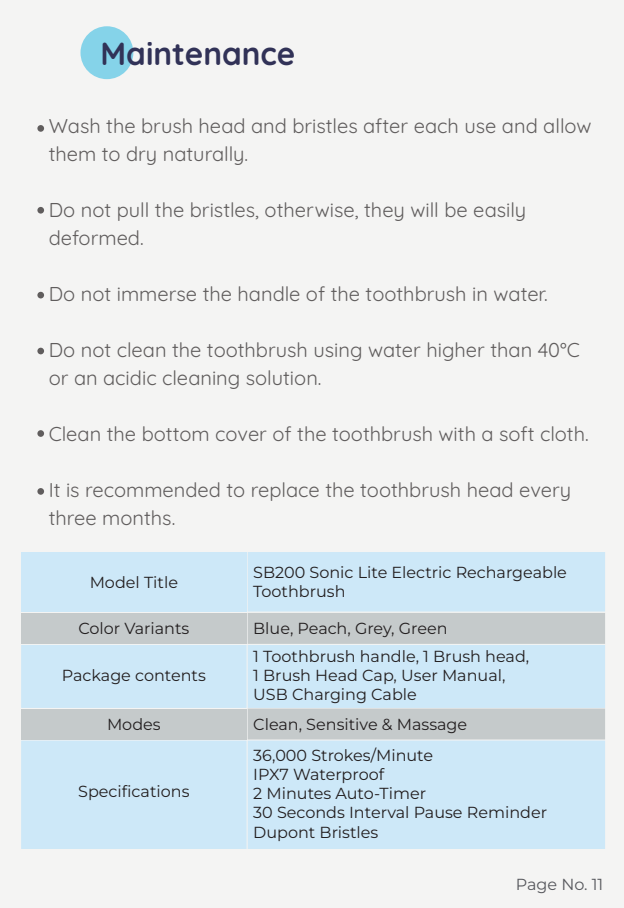
<style>
.page{position:relative;width:624px;height:908px;background:#fff}
.page>*{position:absolute;margin:0;border:0;box-sizing:border-box;transform-origin:0 0}
.t1{font:700 32px "Quicksand";color:#313257}
.t2{font:20px/28px "Quicksand";color:#605d5d}
.t3{font:100 16px/19.2px "Montserrat";color:#231f20}
.t4{font:100 16px "Montserrat";color:#57585d}
</style>
<div class="page">
<div style="left:0;top:0;width:624px;height:907px;background:#f4f4f3"></div>
<div style="left:80px;top:26px;width:53px;height:53px;background:#85d3e9;border-radius:50%"></div>
<div style="left:37px;top:125px;width:7px;height:7px;background:#605d5d;border-radius:50%"></div>
<div style="left:37px;top:207px;width:7px;height:6px;background:#605d5d;border-radius:50%"></div>
<div style="left:37px;top:292px;width:7px;height:6px;background:#605d5d;border-radius:50%"></div>
<div style="left:37px;top:347px;width:7px;height:7px;background:#605d5d;border-radius:50%"></div>
<div style="left:37px;top:430px;width:7px;height:6px;background:#605d5d;border-radius:50%"></div>
<div style="left:37px;top:488px;width:7px;height:6px;background:#605d5d;border-radius:50%"></div>
<div style="left:21px;top:740px;width:225px;height:108px;background:#cde8f8"></div>
<svg style="left:21px;top:552px;width:584px;height:187px;background:#cbdee9"></svg>
<div style="left:248px;top:740px;width:357px;height:108px;background:#cde8f8"></div>
<h1 class="t1" style="left:100px;top:29px;width:196px">Maintenance</h1>
<p class="t2" style="left:49px;top:110px;width:544px">Wash the brush head and bristles after each use and allow them to dry naturally.</p>
<p class="t2" style="left:49px;top:194px;width:479px">Do not pull the bristles, otherwise, they will be easily deformed.</p>
<p class="t2" style="left:49px;top:278px;width:500px">Do not immerse the handle of the toothbrush in water.</p>
<p class="t2" style="left:49px;top:334px;width:532px">Do not clean the toothbrush using water higher than 40°C or an acidic cleaning solution.</p>
<p class="t2" style="left:49px;top:418px;width:541px">Clean the bottom cover of the toothbrush with a soft cloth.</p>
<p class="t2" style="left:49px;top:474px;width:524px">It is recommended to replace the toothbrush head every three months.</p>
<p class="t3" style="left:90px;top:572px;width:90px">Model Title</p>
<p class="t3" style="left:253px;top:562px;width:315px">SB200 Sonic Lite Electric Rechargeable<br>Toothbrush</p>
<p class="t3" style="left:253px;top:614px;width:277px;line-height:27.6px">Blue, Peach, Grey, Green<br>1 Toothbrush handle, 1 Brush head,</p>
<p class="t3" style="left:253px;top:665px;width:254px">1 Brush Head Cap, User Manual,<br>USB Charging Cable</p>
<p class="t3" style="left:253px;top:708px;width:215px;line-height:30.8px">Clean, Sensitive &amp; Massage<br>36,000 Strokes/Minute</p>
<p class="t3" style="left:253px;top:764px;width:295px">IPX7 Waterproof<br>2 Minutes Auto-Timer<br>30 Seconds Interval Pause Reminder<br>Dupont Bristles</p>
<p class="t3" style="left:78px;top:618px;width:112px">Color Variants</p>
<p class="t3" style="left:62px;top:664px;width:145px">Package contents</p>
<p class="t3" style="left:107px;top:714px;width:55px">Modes</p>
<p class="t3" style="left:78px;top:780px;width:113px">Specifications</p>
<p class="t4" style="left:516px;top:873px;width:89px">Page No. 11</p>
</div>
